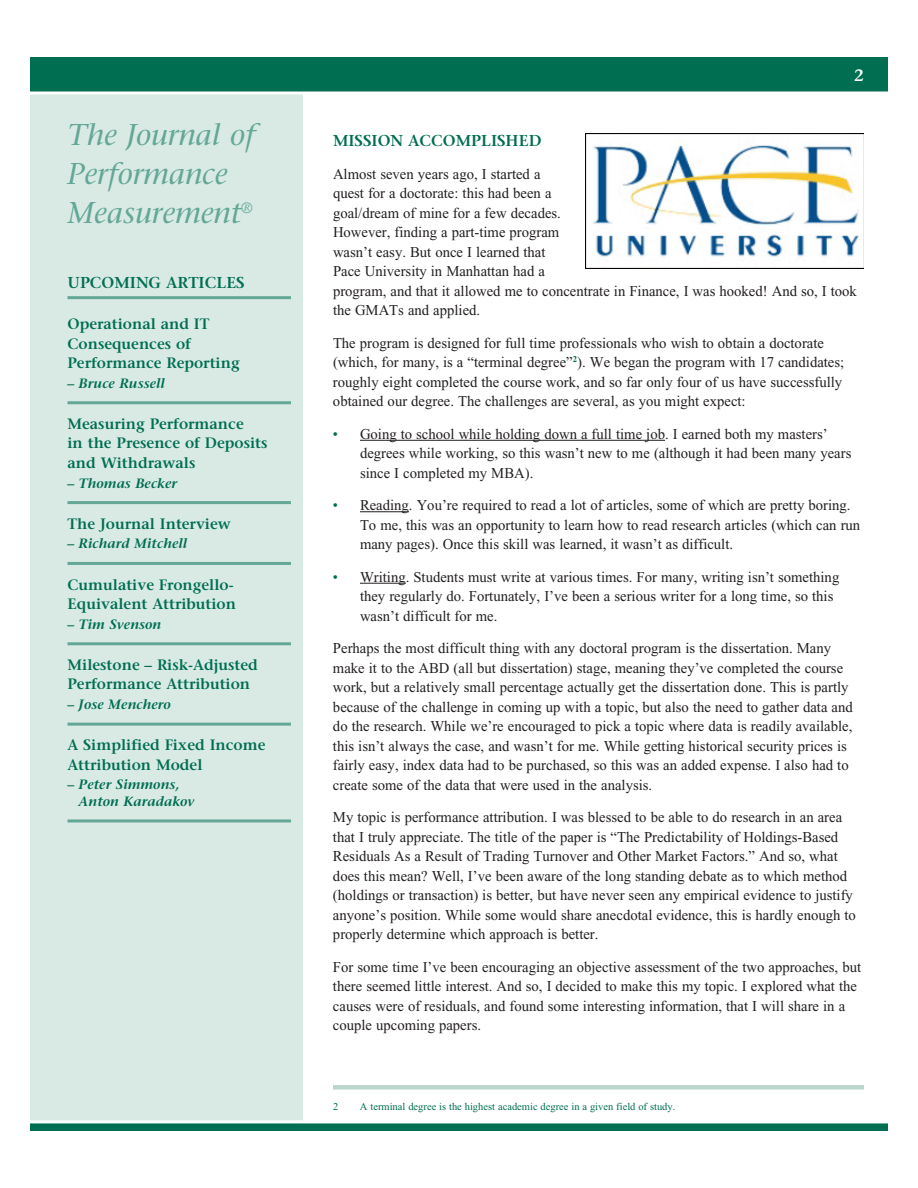
<style>
.page{position:relative;width:918px;height:1188px;background:#fff}
.page>*{position:absolute;margin:0;border:0;box-sizing:border-box;transform-origin:0 0}
.t1{font:italic 30px/39px "Stone Serif";color:#64a796}
.t2{font:600 16.5px "Stone Serif";color:#fff}
.t3{font:600 15.75px "Stone Serif";color:#006e51}
.t4{font:15px/19.5px "Times New Roman";color:#231f20}
.t5{font:600 15px/19.5px "Stone Serif";color:#006e51}
.t6{font:italic 600 13.5px/16.5px "Stone Serif";color:#006e51}
.t7{font:10.5px "Times New Roman";color:#006e51}
.s1{color:#006e51}
</style>
<div class="page">
<div style="left:27px;top:89px;width:279px;height:1035px;background:#d9eae5;border:3px solid #fff"></div>
<div style="left:27px;top:54px;width:864px;height:40px;background:#006e51;border:3px solid #fff"></div>
<div style="left:27px;top:1120px;width:864px;height:14px;background:#006e51;border:3px solid #fff"></div>
<hr style="left:68px;top:296px;width:223px;height:3px;background:#64a796">
<hr style="left:68px;top:401px;width:223px;height:3px;background:#64a796">
<hr style="left:68px;top:501px;width:223px;height:3px;background:#64a796">
<hr style="left:68px;top:562px;width:223px;height:3px;background:#64a796">
<hr style="left:68px;top:642px;width:223px;height:3px;background:#64a796">
<hr style="left:68px;top:723px;width:223px;height:3px;background:#64a796">
<hr style="left:68px;top:819px;width:223px;height:3px;background:#64a796">
<hr style="left:360px;top:440px;width:305px;height:1px;background:#231f20">
<hr style="left:360px;top:511px;width:49px;height:1px;background:#231f20">
<hr style="left:360px;top:583px;width:46px;height:1px;background:#231f20">
<div style="left:333px;top:1085px;width:531px;height:5px;background:#bad6ce"></div>
<img style="left:586px;top:134px;width:278px;height:134px">
<h1 class="t1" style="left:68px;top:115px;width:189px">The Journal of<br>Performance<br>Measurement<sup>®</sup></h1>
<p class="t3" style="left:68px;top:273px;width:179px">UPCOMING ARTICLES</p>
<p class="t5" style="left:68px;top:314px;width:174px">Operational and IT<br>Consequences of<br>Performance Reporting</p>
<p class="t6" style="left:68px;top:375px;width:99px">– Bruce Russell</p>
<p class="t5" style="left:68px;top:414px;width:202px">Measuring Performance<br>in the Presence of Deposits and Withdrawals</p>
<p class="t6" style="left:68px;top:475px;width:111px">– Thomas Becker</p>
<p class="t5" style="left:68px;top:514px;width:165px">The Journal Interview</p>
<p class="t6" style="left:68px;top:535px;width:121px">– Richard Mitchell</p>
<p class="t5" style="left:68px;top:574px;width:170px">Cumulative Frongello-<br>Equivalent Attribution</p>
<p class="t6" style="left:68px;top:616px;width:95px">– Tim Svenson</p>
<p class="t5" style="left:68px;top:655px;width:192px">Milestone – Risk-Adjusted<br>Performance Attribution</p>
<p class="t6" style="left:68px;top:696px;width:105px">– Jose Menchero</p>
<p class="t5" style="left:68px;top:735px;width:199px">A Simplified Fixed Income<br>Attribution Model</p>
<p class="t6" style="left:79px;top:777px;width:117px;text-indent:-11px">– Peter Simmons,<br>Anton Karadakov</p>
<p class="t2" style="left:854px;top:65px;width:11px">2</p>
<p class="t3" style="left:333px;top:131px;width:210px">MISSION ACCOMPLISHED</p>
<p class="t4" style="left:333px;top:164px;width:525px">Almost seven years ago, I started a<br>quest for a doctorate: this had been a<br>goal/dream of mine for a few decades.<br>However, finding a part-time program<br>wasn’t easy. But once I learned that<br>Pace University in Manhattan had a<br>program, and that it allowed me to concentrate in Finance, I was hooked! And so, I took the GMATs and applied.</p>
<p class="t4" style="left:333px;top:333px;width:513px">The program is designed for full time professionals who wish to obtain a doctorate (which, for many, is a “terminal degree”<sup>2</sup>). We began the program with 17 candidates; roughly eight completed the course work, and so far only four of us have successfully obtained our degree. The challenges are several, as you might expect:</p>
<p class="t4" style="left:360px;top:424px;width:493px;text-indent:-27px"><span class="s1">•</span> Going to school while holding down a full time job. I earned both my masters’ degrees while working, so this wasn’t new to me (although it had been many years since I completed my MBA).</p>
<p class="t4" style="left:360px;top:496px;width:502px;text-indent:-27px"><span class="s1">•</span> Reading. You’re required to read a lot of articles, some of which are pretty boring.<br>To me, this was an opportunity to learn how to read research articles (which can run many pages). Once this skill was learned, it wasn’t as difficult.</p>
<p class="t4" style="left:360px;top:567px;width:481px;text-indent:-27px"><span class="s1">•</span> Writing. Students must write at various times. For many, writing isn’t something they regularly do. Fortunately, I’ve been a serious writer for a long time, so this wasn’t difficult for me.</p>
<p class="t4" style="left:333px;top:638px;width:521px">Perhaps the most difficult thing with any doctoral program is the dissertation. Many make it to the ABD (all but dissertation) stage, meaning they’ve completed the course work, but a relatively small percentage actually get the dissertation done. This is partly because of the challenge in coming up with a topic, but also the need to gather data and do the research. While we’re encouraged to pick a topic where data is readily available, this isn’t always the case, and wasn’t for me. While getting historical security prices is fairly easy, index data had to be purchased, so this was an added expense. I also had to create some of the data that were used in the analysis.</p>
<p class="t4" style="left:333px;top:807px;width:524px">My topic is performance attribution. I was blessed to be able to do research in an area that I truly appreciate. The title of the paper is “The Predictability of Holdings-Based Residuals As a Result of Trading Turnover and Other Market Factors.” And so, what does this mean? Well, I’ve been aware of the long standing debate as to which method (holdings or transaction) is better, but have never seen any empirical evidence to justify anyone’s position. While some would share anecdotal evidence, this is hardly enough to properly determine which approach is better.</p>
<p class="t4" style="left:333px;top:957px;width:530px">For some time I’ve been encouraging an objective assessment of the two approaches, but there seemed little interest. And so, I decided to make this my topic. I explored what the causes were of residuals, and found some interesting information, that I will share in a couple upcoming papers.</p>
<p class="t7" style="left:333px;top:1101px;width:7px">2</p>
<p class="t7" style="left:360px;top:1101px;width:317px">A terminal degree is the highest academic degree in a given field of study.</p>
</div>
